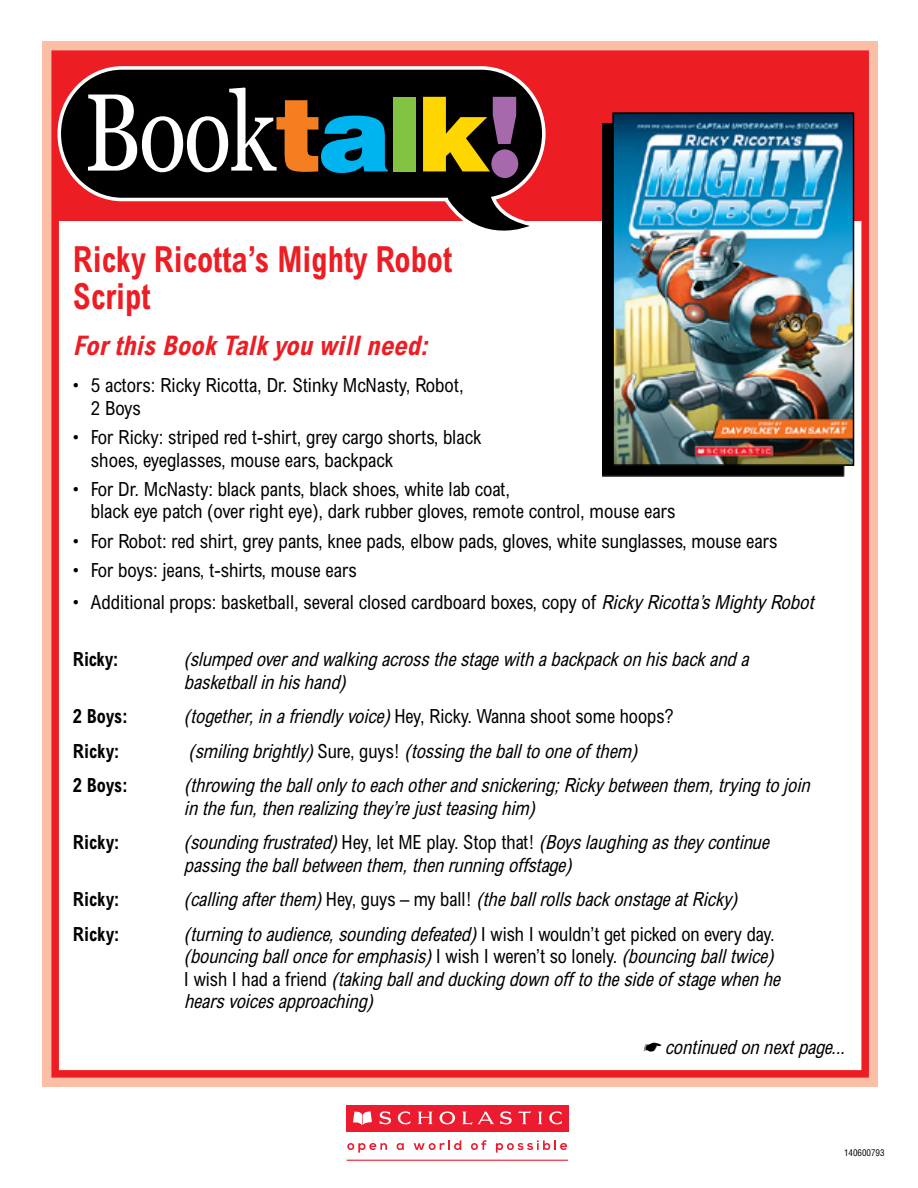
<style>
.page{position:relative;width:918px;height:1188px;background:#fff}
.page>*{position:absolute;margin:0;border:0;box-sizing:border-box;transform-origin:0 0}
.t1{font:700 condensed 36px/37.5px "Arial";color:#ed1d24;scale:.9 1}
.t2{font:italic 700 condensed 27px "Arial";color:#ed1d24}
.t3{font:italic condensed 19.5px/22.5px "Arial";color:#000;scale:.94 1}
.t4{font:condensed 19.5px/22.5px "Arial";color:#000;scale:.96 1}
.t5{font:condensed 19.5px "Arial";color:#000;scale:.94 1}
.t6{font:700 condensed 19.5px "Arial";color:#000;scale:.94 1}
.t7{font:condensed 9px "Helvetica LT";color:#000}
.s1{font-style:italic}
.s2{font-style:normal}
</style>
<div class="page">
<div style="left:42px;top:41px;width:836px;height:1046px;background:#fbbea7"></div>
<div style="left:51px;top:50px;width:818px;height:1028px;background:#fff;border:8px solid #ed1d24"></div>
<div style="left:55px;top:54px;width:810px;height:166px;background:#ed1d24"></div>
<div style="left:602px;top:123px;width:243px;height:354px;background:#000"></div>
<img style="left:615px;top:115px;width:236px;height:348px">
<div style="left:612px;top:112px;width:242px;height:354px;border:2px solid #000"></div>
<svg style="left:55px;top:66px;width:493px;height:187px"></svg>
<svg style="left:61px;top:70px;width:481px;height:177px"></svg>
<svg style="left:88px;top:88px;width:300px;height:85px;background:#454f4e"></svg>
<div style="left:393px;top:97px;width:23px;height:74px;background:#82c341"></div>
<svg style="left:423px;top:97px;width:93px;height:74px;background:#937619"></svg>
<div style="left:491px;top:149px;width:27px;height:29px;background:#a66aac;border-radius:50%"></div>
<svg style="left:347px;top:1143px;width:40px;height:10px"></svg>
<svg style="left:397px;top:1143px;width:7px;height:7px"></svg>
<svg style="left:414px;top:1140px;width:47px;height:10px"></svg>
<svg style="left:471px;top:1140px;width:16px;height:10px"></svg>
<svg style="left:496px;top:1140px;width:71px;height:13px"></svg>
<hr style="left:347px;top:1160px;width:221px;height:1px;background:#ed1b2f">
<div style="left:346px;top:1106px;width:222px;height:26px;background:#ed1b2f"></div>
<svg style="left:353px;top:1111px;width:19px;height:14px"></svg>
<svg style="left:380px;top:1111px;width:11px;height:14px"></svg>
<svg style="left:397px;top:1111px;width:14px;height:14px"></svg>
<svg style="left:418px;top:1112px;width:15px;height:12px"></svg>
<svg style="left:500px;top:1111px;width:12px;height:14px"></svg>
<svg style="left:518px;top:1111px;width:13px;height:13px"></svg>
<svg style="left:538px;top:1112px;width:4px;height:12px"></svg>
<svg style="left:549px;top:1111px;width:13px;height:14px"></svg>
<svg style="left:440px;top:1111px;width:15px;height:13px"></svg>
<svg style="left:462px;top:1112px;width:32px;height:13px"></svg>
<h1 class="t1" style="left:73px;top:240px;width:423px">Ricky Ricotta’s Mighty Robot<br>Script</h1>
<h2 class="t2" style="left:73px;top:330px;width:363px">ForthisBookTalkyou willneed:</h2>
<p class="t4" style="left:91px;top:374px;width:390px;text-indent:-18px">• 5 actors: Ricky Ricotta, Dr. Stinky McNasty, Robot,<br>2 Boys</p>
<p class="t4" style="left:91px;top:426px;width:408px;text-indent:-18px">• For Ricky: striped red t-shirt, grey cargo shorts, black shoes, eyeglasses, mouse ears, backpack</p>
<p class="t4" style="left:91px;top:477px;width:610px;text-indent:-18px">• For Dr. McNasty: black pants, black shoes, white lab coat,<br>black eye patch (over right eye), dark rubber gloves, remote control, mouse ears</p>
<p class="t4" style="left:73px;top:529px;width:735px">• For Robot: red shirt, grey pants, knee pads, elbow pads, gloves, white sunglasses, mouse ears</p>
<p class="t4" style="left:73px;top:559px;width:297px">• For boys: jeans, t-shirts, mouse ears</p>
<p class="t4" style="left:73px;top:591px;width:779px">• Additional props: basketball, several closed cardboard boxes, copy of <span class="s1">RickyRicotta’sMightyRobot</span></p>
<p class="t6" style="left:73px;top:648px;width:50px">Ricky:</p>
<p class="t3" style="left:184px;top:648px;width:608px">(slumpedoverandwalkingacrossthestagewithabackpackonhisbackanda basketballinhishand)</p>
<p class="t6" style="left:73px;top:705px;width:59px">2 Boys:</p>
<p class="t5" style="left:184px;top:704px;width:523px"><span class="s1">(together,inafriendlyvoice)</span>Hey, Ricky. Wanna shoot some hoops?</p>
<p class="t6" style="left:73px;top:740px;width:51px">Ricky:</p>
<p class="t3" style="left:189px;top:739px;width:484px">(smilingbrightly)<span class="s2">S u r e , g u y s !</span> (tossingtheballtooneofthem)</p>
<p class="t6" style="left:73px;top:774px;width:59px">2 Boys:</p>
<p class="t3" style="left:184px;top:774px;width:673px">(throwingtheballonlytoeachotherandsnickering;Rickybetweenthem,tryingtojoin inthefun,thenrealizingthey’rejustteasinghim)</p>
<p class="t6" style="left:73px;top:831px;width:51px">Ricky:</p>
<p class="t3" style="left:184px;top:831px;width:629px">(soundingfrustrated)<span class="s2">H e y , l e t M E p l a y . S t o p t h a t !</span> (Boyslaughingastheycontinue passingtheballbetweenthem,thenrunningoffstage)</p>
<p class="t6" style="left:73px;top:888px;width:51px">Ricky:</p>
<p class="t3" style="left:184px;top:888px;width:596px">(callingafterthem)<span class="s2">H e y , g u y s – m y b a l l !</span> (theballrollsbackonstageatRicky)</p>
<p class="t6" style="left:73px;top:923px;width:51px">Ricky:</p>
<p class="t3" style="left:184px;top:922px;width:641px">(turningtoaudience,soundingdefeated)<span class="s2">I w i s h I w o u l d n ’ t g e t p i c ke d o n e ve r y d a y. </span>(bouncingballonceforemphasis)<span class="s2">I w i s h I w e r e n ’ t s o l o n e l y .</span> (bouncingballtwice)<br><span class="s2">I w i s h I h a d a f r i e n d</span> (takingballandduckingdownofftothesideofstagewhenhe hearsvoicesapproaching)</p>
<p class="t3" style="left:665px;top:1035px;width:199px">continuedonnextpage...</p>
<p class="t7" style="left:844px;top:1147px;width:42px">140600793</p>
</div>
